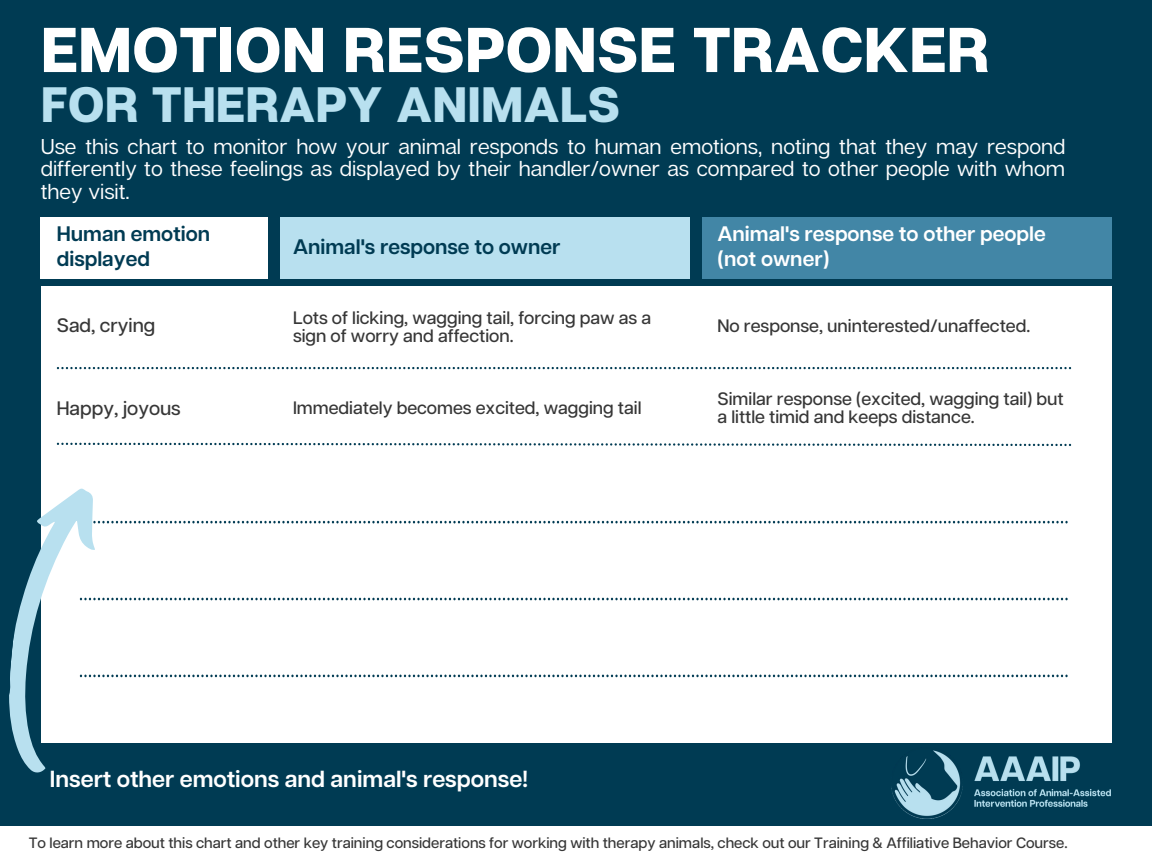
<style>
.page{position:relative;width:1152px;height:864px;background:#003b53}
.page>*{position:absolute;margin:0;border:0;box-sizing:border-box;transform-origin:0 0}
.t1{font:800 63.15px "Articulat CF";color:#fff}
.t2{font:800 49.65px "Articulat CF";color:#b8e0ef}
.t3{font:600 23.25px "Articulat CF";color:#fff}
.t4{font:21.45px/22.5px "Articulat CF";color:#fff;text-align:justify}
.t5{font:600 21px/24.8px "Articulat CF";color:#003b53}
.t6{font:600 21px/24.8px "Articulat CF";color:#fff}
.t7{font:500 19.5px "Articulat CF";color:#373737}
.t8{font:500 18px/18px "Articulat CF";color:#373737}
.t9{font:500 15px "Articulat CF";color:#373737}
</style>
<div class="page">
<div style="left:41px;top:217px;width:227px;height:62px;background:#fff"></div>
<div style="left:280px;top:217px;width:410px;height:62px;background:#b8e0ef"></div>
<div style="left:41px;top:286px;width:1071px;height:457px;background:#fff"></div>
<svg style="left:57px;top:367px;width:1014px;height:2px"></svg>
<svg style="left:57px;top:443px;width:1014px;height:3px"></svg>
<div style="left:0;top:826px;width:1152px;height:38px;background:#fff"></div>
<svg style="left:9px;top:488px;width:1059px;height:285px"></svg>
<img style="left:892px;top:748px;width:219px;height:71px">
<div style="left:702px;top:217px;width:409px;height:62px;background:#4286a6"></div>
<p class="t1" style="left:41px;top:10px;width:950px">EMOTION RESPONSE TRACKER</p>
<p class="t2" style="left:41px;top:73px;width:581px">FOR THERAPY ANIMALS</p>
<p class="t4" style="left:41px;top:134px;width:1026px">Use this chart to monitor how your animal responds to human emotions, noting that they may respond differently to these feelings as displayed by their handler/owner as compared to other people with whom they visit.</p>
<p class="t5" style="left:57px;top:223px;width:155px">Human emotion displayed</p>
<p class="t5" style="left:293px;top:236px;width:269px">Animal's response to owner</p>
<p class="t6" style="left:718px;top:223px;width:330px">Animal's response to other people (not owner)</p>
<p class="t7" style="left:57px;top:313px;width:100px">Sad, crying</p>
<p class="t8" style="left:293px;top:310px;width:360px">Lots of licking, wagging tail, forcing paw as a sign of worry and affection.</p>
<p class="t8" style="left:718px;top:318px;width:314px">No response, uninterested/unaffected.</p>
<p class="t7" style="left:57px;top:397px;width:125px">Happy, joyous</p>
<p class="t8" style="left:293px;top:401px;width:350px">Immediately becomes excited, wagging tail</p>
<p class="t8" style="left:718px;top:392px;width:348px">Similar response (excited, wagging tail) but a little timid and keeps distance.</p>
<p class="t3" style="left:50px;top:765px;width:480px">Insert other emotions and animal's response!</p>
<p class="t9" style="left:29px;top:834px;width:1040px">To learn more about this chart and other key training considerations for working with therapy animals, check out our Training &amp; Affiliative Behavior Course.</p>
</div>
